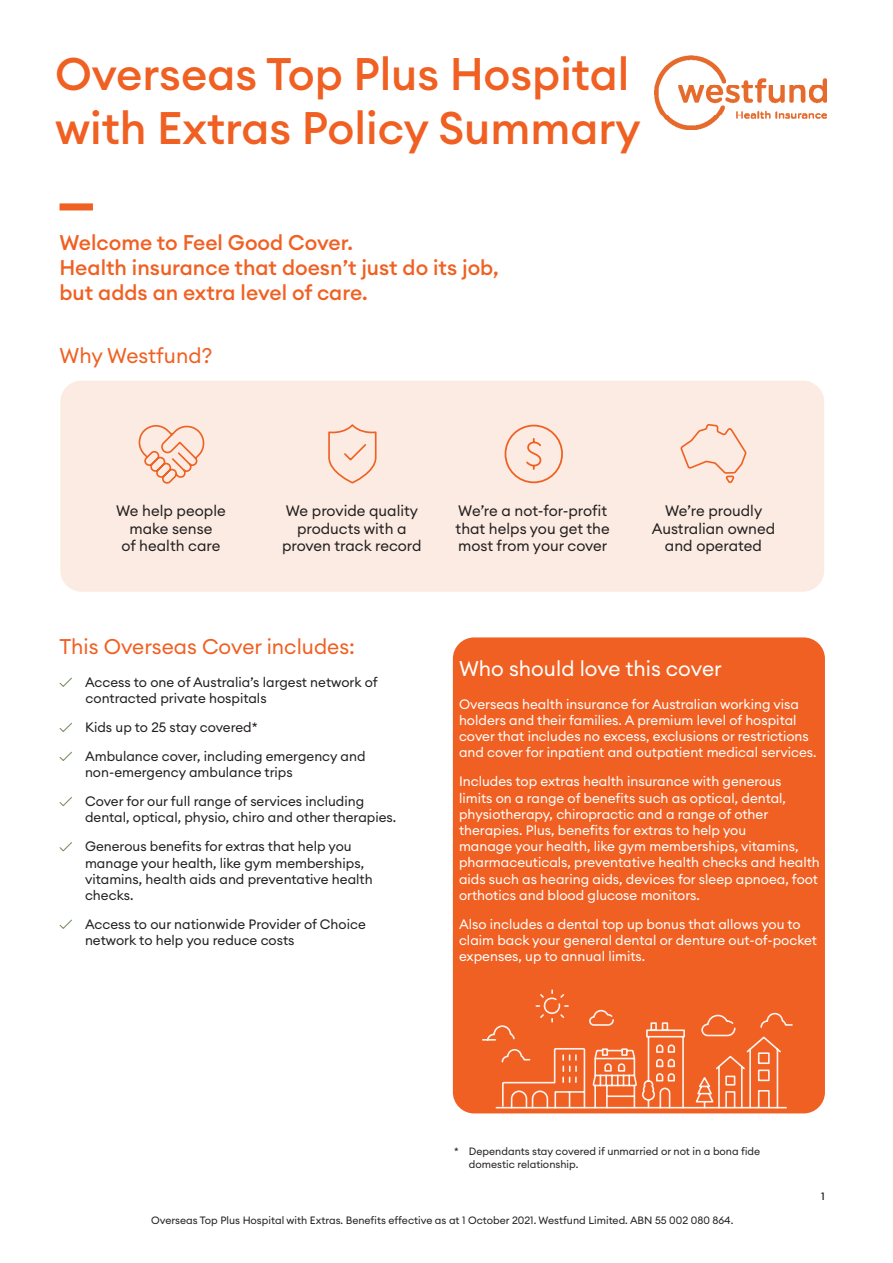
<style>
.page{position:relative;width:893px;height:1263px;background:#fff}
.page>*{position:absolute;margin:0;border:0;box-sizing:border-box;transform-origin:0 0}
.t1{font:500 45px "Euclid Circular A";color:#f06022}
.t2{font:500 21px/25.2px "Euclid Circular A";color:#f06022}
.t3{font:21px "Euclid Circular A";color:#f06022}
.t4{font:21px "Euclid Circular A";color:#fff}
.Large_Body_18pt{font:15px/17.7px "Euclid Circular A";color:#231f20;text-align:center}
.t5{font:13.5px/16.2px "Euclid Circular A";color:#fff}
.t6{font:13.5px/16.2px "Euclid Circular A";color:#231f20}
.t7{font:10.5px/12.6px "Euclid Circular A";color:#231f20}
.t8{font:500 10.5px "Euclid Circular A";color:#231f20}
</style>
<div class="page">
<div style="left:453px;top:637px;width:372px;height:476px;background:#f06022;border-radius:21px"></div>
<div style="left:60px;top:203px;width:33px;height:7px;background:#f06022"></div>
<svg style="left:482px;top:989px;width:311px;height:120px"></svg>
<hr style="left:496px;top:1107px;width:290px;height:1px;background:#fdf3ee">
<div style="left:60px;top:381px;width:764px;height:211px;background:#fbebe2;border-radius:21px"></div>
<img style="left:655px;top:55px;width:171px;height:74px">
<svg style="left:680px;top:424px;width:67px;height:60px"></svg>
<svg style="left:526px;top:438px;width:16px;height:32px"></svg>
<div style="left:505px;top:425px;width:58px;height:58px;border:2px solid #f06121;border-radius:50%"></div>
<svg style="left:138px;top:425px;width:67px;height:59px"></svg>
<svg style="left:328px;top:424px;width:49px;height:60px"></svg>
<svg style="left:59px;top:677px;width:13px;height:10px"></svg>
<svg style="left:59px;top:722px;width:13px;height:10px"></svg>
<svg style="left:59px;top:751px;width:13px;height:10px"></svg>
<svg style="left:59px;top:797px;width:13px;height:10px"></svg>
<svg style="left:59px;top:842px;width:13px;height:10px"></svg>
<svg style="left:59px;top:919px;width:13px;height:10px"></svg>
<p class="t1" style="left:55px;top:45px;width:576px">Overseas Top Plus Hospital</p>
<p class="t1" style="left:55px;top:99px;width:587px">with Extras Policy Summary</p>
<p class="t2" style="left:60px;top:230px;width:295px">Welcome to Feel Good Cover.</p>
<p class="t2" style="left:60px;top:255px;width:441px">Health insurance that doesn’t just do its job, but adds an extra level of care.</p>
<p class="t3" style="left:60px;top:342px;width:154px">Why Westfund?</p>
<p class="Large_Body_18pt" style="left:116px;top:502px;width:111px">We help people make sense<br>of health care</p>
<p class="Large_Body_18pt" style="left:282px;top:502px;width:141px">We provide quality products with a proven track record</p>
<p class="Large_Body_18pt" style="left:652px;top:502px;width:125px">We’re proudly<br>Australian owned and operated</p>
<p class="Large_Body_18pt" style="left:456px;top:502px;width:156px;text-align:left">We’re a not-for-profit that helps you get the most from your cover</p>
<p class="t3" style="left:60px;top:633px;width:297px">This Overseas Cover includes:</p>
<p class="t6" style="left:85px;top:674px;width:294px">Access to one of Australia’s largest network of contracted private hospitals</p>
<p class="t6" style="left:85px;top:719px;width:174px">Kids up to 25 stay covered*</p>
<p class="t6" style="left:85px;top:748px;width:282px">Ambulance cover, including emergency and non-emergency ambulance trips</p>
<p class="t6" style="left:85px;top:793px;width:313px">Cover for our full range of services including dental, optical, physio, chiro and other therapies.</p>
<p class="t6" style="left:85px;top:838px;width:289px">Generous benefits for extras that help you manage your health, like gym memberships, vitamins, health aids and preventative health checks.</p>
<p class="t6" style="left:85px;top:916px;width:282px">Access to our nationwide Provider of Choice network to help you reduce costs</p>
<p class="t4" style="left:459px;top:655px;width:264px">Who should love this cover</p>
<p class="t5" style="left:459px;top:696px;width:359px">Overseas health insurance for Australian working visa holders and their families. A premium level of hospital cover that includes no excess, exclusions or restrictions and cover for inpatient and outpatient medical services.</p>
<p class="t5" style="left:459px;top:773px;width:362px">Includes top extras health insurance with generous<br>limits on a range of benefits such as optical, dental, physiotherapy, chiropractic and a range of other therapies. Plus, benefits for extras to help you<br>manage your health, like gym memberships, vitamins, pharmaceuticals, preventative health checks and health aids such as hearing aids, devices for sleep apnoea, foot orthotics and blood glucose monitors.</p>
<p class="t5" style="left:459px;top:916px;width:359px">Also includes a dental top up bonus that allows you to claim back your general dental or denture out-of-pocket expenses, up to annual limits.</p>
<p class="t7" style="left:469px;top:1145px;width:293px;text-indent:-15px">* Dependants stay covered if unmarried or not in a bona fide domestic relationship.</p>
<p class="t8" style="left:821px;top:1190px;width:5px">1</p>
<p class="t7" style="left:151px;top:1213px;width:584px">Overseas Top Plus Hospital with Extras. Benefits effective as at 1 October 2021. Westfund Limited. ABN 55 002 080 864.</p>
</div>
